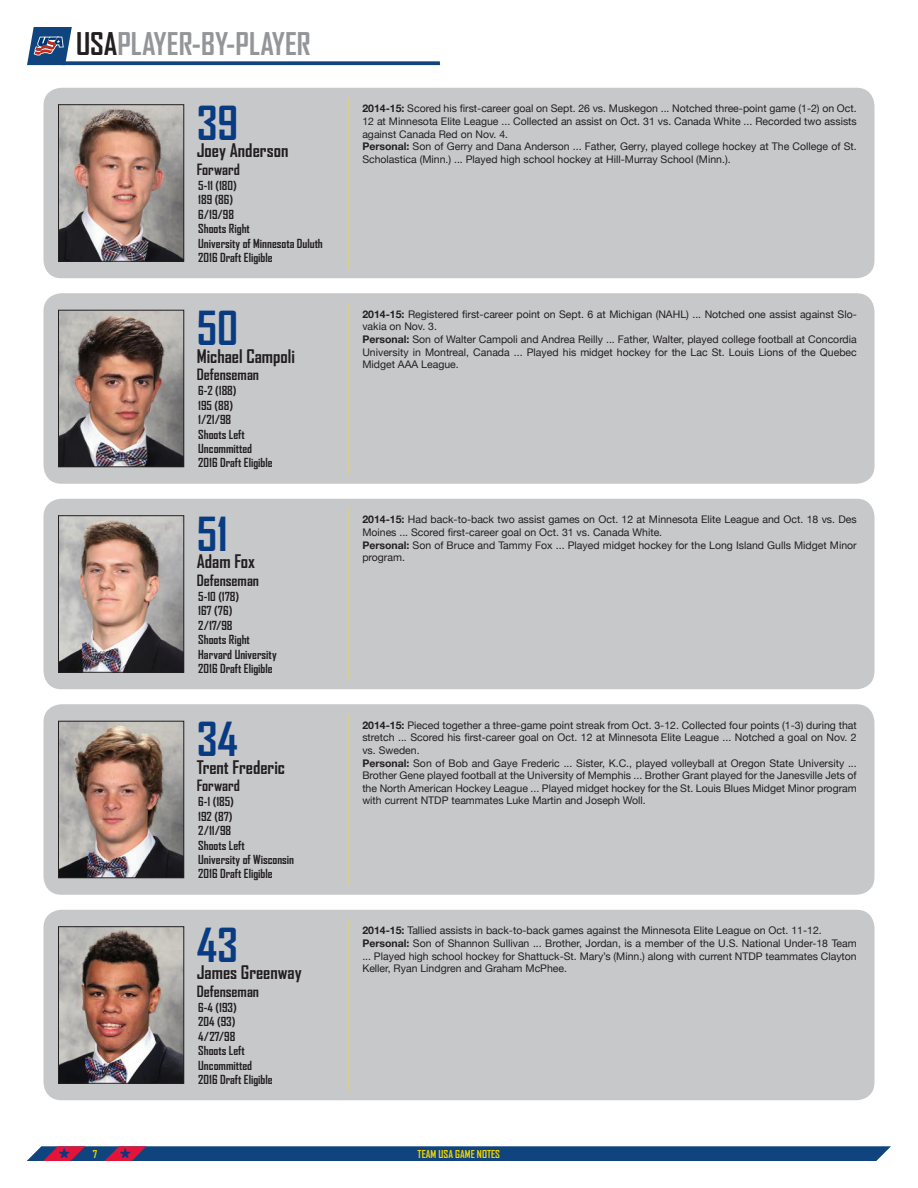
<style>
.page{position:relative;width:918px;height:1188px;background:#fff}
.page>*{position:absolute;margin:0;border:0;box-sizing:border-box;transform-origin:0 0}
.t1{font:700 45px "Agency FB";color:#093b82}
.t2{font:700 30px "Agency FB";color:#939598}
.t3{font:700 18px "Agency FB";color:#231f20}
.t4{font:700 15px "Agency FB";color:#231f20}
.t5{font:700 12px/14.4px "Agency FB";color:#231f20}
.t6{font:10.5px/12.6px "Helvetica Neue";color:#231f20}
.t7{font:700 10.5px "Agency FB";color:#f3d400}
.s1{color:#231f20}
.s2{font-weight:700}
</style>
<div class="page">
<div style="left:44px;top:88px;width:830px;height:190px;background:#c7c8ca;border-radius:18px"></div>
<img style="left:60px;top:106px;width:122px;height:154px">
<div style="left:58px;top:104px;width:126px;height:158px;border:1px solid #231f20"></div>
<hr style="left:347px;top:97px;width:1px;height:172px;background:#ffd514">
<div style="left:44px;top:293px;width:830px;height:191px;background:#c7c8ca;border-radius:18px"></div>
<img style="left:60px;top:312px;width:122px;height:153px">
<div style="left:58px;top:310px;width:126px;height:157px;border:1px solid #231f20"></div>
<hr style="left:347px;top:303px;width:1px;height:171px;background:#ffd514">
<div style="left:44px;top:499px;width:830px;height:190px;background:#c7c8ca;border-radius:18px"></div>
<img style="left:60px;top:517px;width:122px;height:154px">
<div style="left:58px;top:515px;width:126px;height:158px;border:1px solid #231f20"></div>
<hr style="left:347px;top:508px;width:1px;height:172px;background:#ffd514">
<div style="left:44px;top:704px;width:830px;height:191px;background:#c7c8ca;border-radius:18px"></div>
<img style="left:60px;top:723px;width:122px;height:153px">
<div style="left:58px;top:721px;width:126px;height:157px;border:1px solid #231f20"></div>
<hr style="left:347px;top:714px;width:1px;height:171px;background:#ffd514">
<div style="left:44px;top:910px;width:830px;height:190px;background:#c7c8ca;border-radius:18px"></div>
<img style="left:60px;top:928px;width:122px;height:154px">
<div style="left:58px;top:926px;width:126px;height:158px;border:1px solid #231f20"></div>
<hr style="left:347px;top:919px;width:1px;height:172px;background:#ffd514">
<svg style="left:72px;top:61px;width:368px;height:4px"></svg>
<svg style="left:27px;top:27px;width:45px;height:38px;background:#4e6a92"></svg>
<svg style="left:27px;top:1146px;width:864px;height:15px;background:#1f4980"></svg>
<img style="left:119px;top:1146px;width:13px;height:15px">
<img style="left:57px;top:1146px;width:14px;height:15px">
<h2 class="t2" style="left:76px;top:27px;width:236px"><span class="s1">USA</span>PLAYER-BY-PLAYER</h2>
<h1 class="t1" style="left:197px;top:98px;width:43px">39</h1>
<h3 class="t3" style="left:197px;top:141px;width:93px">Joey Anderson</h3>
<h3 class="t4" style="left:197px;top:161px;width:45px">Forward</h3>
<p class="t5" style="left:198px;top:178px;width:126px">5-11 (180)<br>189 (86)<br>6/19/98<br>Shoots Right<br>University of Minnesota Duluth<br>2016 Draft Eligible</p>
<h1 class="t1" style="left:197px;top:303px;width:43px">50</h1>
<h3 class="t3" style="left:197px;top:346px;width:100px">Michael Campoli</h3>
<h3 class="t4" style="left:197px;top:366px;width:64px">Defenseman</h3>
<p class="t5" style="left:198px;top:384px;width:76px">6-2 (188)<br>195 (88)<br>1/21/98<br>Shoots Left<br>Uncommitted<br>2016 Draft Eligible</p>
<h1 class="t1" style="left:197px;top:509px;width:33px">51</h1>
<h3 class="t3" style="left:197px;top:552px;width:60px">Adam Fox</h3>
<h3 class="t4" style="left:197px;top:572px;width:64px">Defenseman</h3>
<p class="t5" style="left:198px;top:589px;width:80px">5-10 (178)<br>167 (76)<br>2/17/98<br>Shoots Right<br>Harvard University<br>2016 Draft Eligible</p>
<h1 class="t1" style="left:197px;top:714px;width:43px">34</h1>
<h3 class="t3" style="left:197px;top:757px;width:90px">Trent Frederic</h3>
<h3 class="t4" style="left:197px;top:777px;width:45px">Forward</h3>
<p class="t5" style="left:198px;top:795px;width:97px">6-1 (185)<br>192 (87)<br>2/11/98<br>Shoots Left<br>University of Wisconsin<br>2016 Draft Eligible</p>
<h1 class="t1" style="left:197px;top:920px;width:43px">43</h1>
<h3 class="t3" style="left:197px;top:963px;width:107px">James Greenway</h3>
<h3 class="t4" style="left:197px;top:983px;width:64px">Defenseman</h3>
<p class="t5" style="left:198px;top:1000px;width:76px">6-4 (193)<br>204 (93)<br>4/27/98<br>Shoots Left<br>Uncommitted<br>2016 Draft Eligible</p>
<p class="t6" style="left:362px;top:103px;width:496px"><span class="s2">2014-15:</span> Scored his first-career goal on Sept. 26 vs. Muskegon ... Notched three-point game (1-2) on Oct.<br>12 at Minnesota Elite League ... Collected an assist on Oct. 31 vs. Canada White ... Recorded two assists against Canada Red on Nov. 4.<br><span class="s2">Personal:</span> Son of Gerry and Dana Anderson ... Father, Gerry, played college hockey at The College of St.<br>Scholastica (Minn.) ... Played high school hockey at Hill-Murray School (Minn.).</p>
<p class="t6" style="left:362px;top:308px;width:496px"><span class="s2">2014-15:</span> Registered first-career point on Sept. 6 at Michigan (NAHL) ... Notched one assist against Slo&shy;vakia on Nov. 3.<br><span class="s2">Personal:</span> Son of Walter Campoli and Andrea Reilly ... Father, Walter, played college football at Concordia University in Montreal, Canada ... Played his midget hockey for the Lac St. Louis Lions of the Quebec Midget AAA League.</p>
<p class="t6" style="left:362px;top:514px;width:496px"><span class="s2">2014-15:</span> Had back-to-back two assist games on Oct. 12 at Minnesota Elite League and Oct. 18 vs. Des Moines ... Scored first-career goal on Oct. 31 vs. Canada White.<br><span class="s2">Personal:</span> Son of Bruce and Tammy Fox ... Played midget hockey for the Long Island Gulls Midget Minor program.</p>
<p class="t6" style="left:362px;top:719px;width:496px"><span class="s2">2014-15:</span> Pieced together a three-game point streak from Oct. 3-12. Collected four points (1-3) during that stretch ... Scored his first-career goal on Oct. 12 at Minnesota Elite League ... Notched a goal on Nov. 2 vs. Sweden.<br><span class="s2">Personal:</span> Son of Bob and Gaye Frederic ... Sister, K.C., played volleyball at Oregon State University ...<br>Brother Gene played football at the University of Memphis ... Brother Grant played for the Janesville Jets of the North American Hockey League ... Played midget hockey for the St. Louis Blues Midget Minor program with current NTDP teammates Luke Martin and Joseph Woll.</p>
<p class="t6" style="left:362px;top:925px;width:496px"><span class="s2">2014-15:</span> Tallied assists in back-to-back games against the Minnesota Elite League on Oct. 11-12.<br><span class="s2">Personal:</span> Son of Shannon Sullivan ... Brother, Jordan, is a member of the U.S. National Under-18 Team ... Played high school hockey for Shattuck-St. Mary’s (Minn.) along with current NTDP teammates Clayton Keller, Ryan Lindgren and Graham McPhee.</p>
<p class="t7" style="left:93px;top:1148px;width:6px">7</p>
<p class="t7" style="left:418px;top:1148px;width:84px">TEAM USA GAME NOTES</p>
</div>
